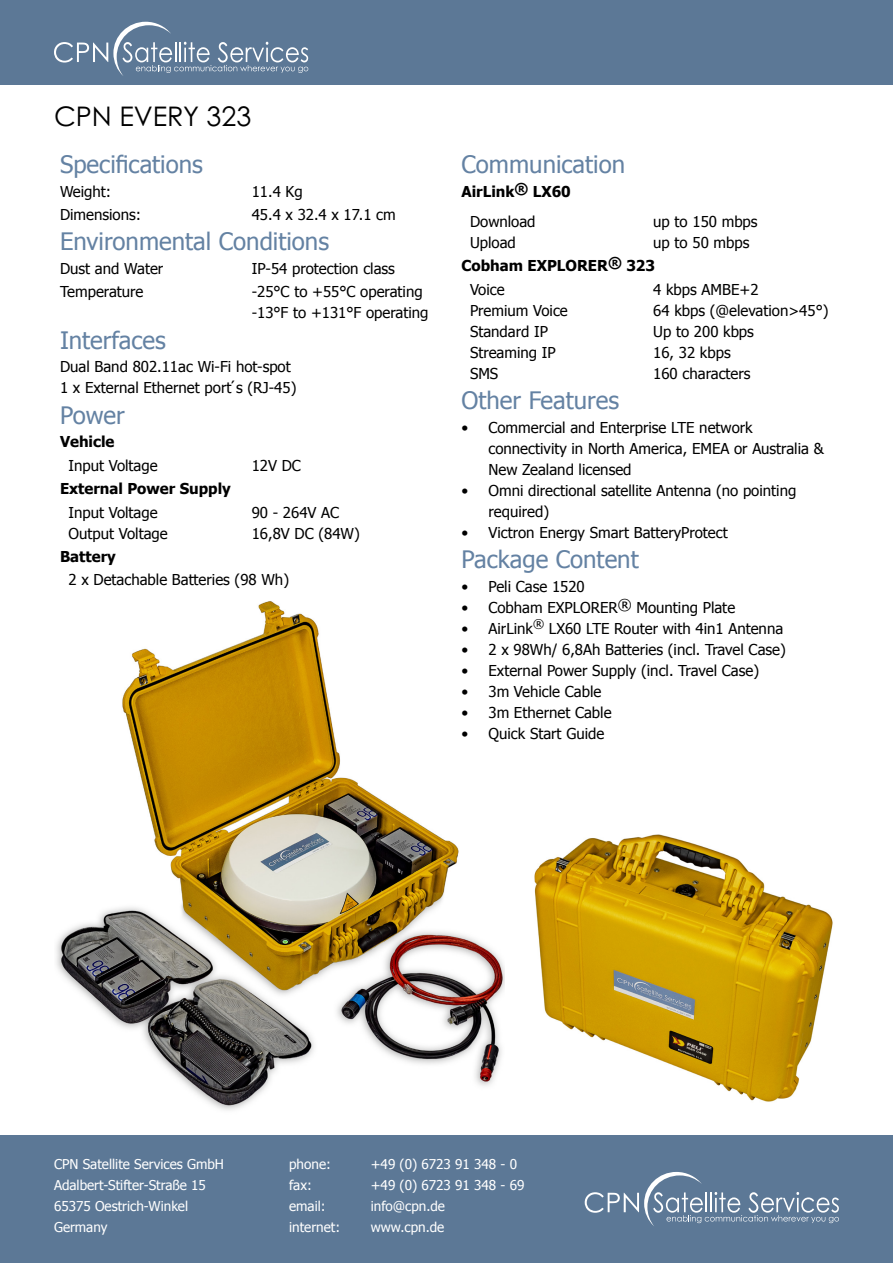
<style>
.page{position:relative;width:893px;height:1263px;background:#fff}
.page>*{position:absolute;margin:0;border:0;box-sizing:border-box;transform-origin:0 0}
.t1{font:27px "Century Gothic Pro";color:#000}
.t2{font:24px "Tahoma";color:#6482a3}
.t3{font:15px/21px "Tahoma";color:#000}
.t4{font:700 15px "Tahoma";color:#000}
.t5{font:13.5px/21px "Tahoma";color:#fff}
</style>
<div class="page">
<div style="left:0;top:0;width:893px;height:85px;background:#5c7896"></div>
<div style="left:0;top:1135px;width:893px;height:128px;background:#5c7896"></div>
<svg style="left:54px;top:22px;width:254px;height:54px"></svg>
<svg style="left:585px;top:1172px;width:254px;height:54px"></svg>
<img style="left:534px;top:834px;width:299px;height:268px">
<img style="left:56px;top:601px;width:449px;height:509px">
<h1 class="t1" style="left:54px;top:100px;width:199px">CPN EVERY 323</h1>
<h2 class="t2" style="left:60px;top:148px;width:144px">Specifications</h2>
<p class="t3" style="left:60px;top:180px;width:53px">Weight:</p>
<p class="t3" style="left:252px;top:180px;width:52px">11.4 Kg</p>
<p class="t3" style="left:60px;top:203px;width:83px">Dimensions:</p>
<p class="t3" style="left:252px;top:203px;width:146px">45.4 x 32.4 x 17.1 cm</p>
<h2 class="t2" style="left:60px;top:226px;width:271px">Environmental Conditions</h2>
<p class="t3" style="left:60px;top:257px;width:105px">Dust and Water</p>
<p class="t3" style="left:252px;top:257px;width:145px">IP-54 protection class</p>
<p class="t3" style="left:60px;top:281px;width:85px">Temperature</p>
<p class="t3" style="left:252px;top:281px;width:178px">-25°C to +55°C operating -13°F to +131°F operating</p>
<h2 class="t2" style="left:60px;top:324px;width:107px">Interfaces</h2>
<p class="t3" style="left:60px;top:356px;width:238px">Dual Band 802.11ac Wi-Fi hot-spot<br>1 x External Ethernet port ́s (RJ-45)</p>
<h2 class="t2" style="left:60px;top:399px;width:66px">Power</h2>
<p class="t4" style="left:60px;top:431px;width:56px">Vehicle</p>
<p class="t3" style="left:69px;top:454px;width:91px">Input Voltage</p>
<p class="t3" style="left:252px;top:454px;width:51px">12V DC</p>
<p class="t4" style="left:60px;top:478px;width:172px">External Power Supply</p>
<p class="t3" style="left:69px;top:501px;width:101px">Input Voltage<br>Output Voltage</p>
<p class="t3" style="left:252px;top:501px;width:110px">90 - 264V AC<br>16,8V DC (84W)</p>
<p class="t4" style="left:60px;top:546px;width:57px">Battery</p>
<p class="t3" style="left:69px;top:569px;width:222px">2 x Detachable Batteries (98 Wh)</p>
<h2 class="t2" style="left:461px;top:148px;width:165px">Communication</h2>
<p class="t4" style="left:461px;top:181px;width:111px">AirLink® LX60</p>
<p class="t3" style="left:470px;top:210px;width:67px">Download<br>Upload</p>
<p class="t3" style="left:653px;top:210px;width:106px">up to 150 mbps up to 50 mbps</p>
<p class="t4" style="left:461px;top:255px;width:195px">Cobham EXPLORER® 323</p>
<p class="t3" style="left:470px;top:278px;width:99px">Voice<br>Premium Voice<br>Standard IP<br>Streaming IP<br>SMS</p>
<p class="t3" style="left:653px;top:278px;width:177px">4 kbps AMBE+2<br>64 kbps (@elevation&gt;45°)<br>Up to 200 kbps<br>16, 32 kbps<br>160 characters</p>
<h2 class="t2" style="left:461px;top:384px;width:159px">Other Features</h2>
<p class="t3" style="left:488px;top:416px;width:337px;text-indent:-27px">• Commercial and Enterprise LTE network connectivity in North America, EMEA or Australia &amp;<br>New Zealand licensed</p>
<p class="t3" style="left:488px;top:479px;width:309px;text-indent:-27px">• Omni directional satellite Antenna (no pointing required)</p>
<p class="t3" style="left:461px;top:521px;width:268px">• Victron Energy Smart BatteryProtect</p>
<h2 class="t2" style="left:461px;top:543px;width:179px">Package Content</h2>
<p class="t3" style="left:461px;top:575px;width:125px">• Peli Case 1520</p>
<p class="t3" style="left:461px;top:596px;width:275px">• Cobham EXPLORER® Mounting Plate</p>
<p class="t3" style="left:461px;top:617px;width:323px">• AirLink<sup>®</sup> LX60 LTE Router with 4in1 Antenna</p>
<p class="t3" style="left:461px;top:638px;width:326px">• 2 x 98Wh/ 6,8Ah Batteries (incl. Travel Case)</p>
<p class="t3" style="left:461px;top:659px;width:299px">• External Power Supply (incl. Travel Case)</p>
<p class="t3" style="left:461px;top:680px;width:141px">• 3m Vehicle Cable</p>
<p class="t3" style="left:461px;top:701px;width:152px">• 3m Ethernet Cable</p>
<p class="t3" style="left:461px;top:722px;width:144px">• Quick Start Guide</p>
<p class="t5" style="left:54px;top:1153px;width:171px">CPN Satellite Services GmbH<br>Adalbert-Stifter-Straße 15<br>65375 Oestrich-Winkel<br>Germany</p>
<p class="t5" style="left:289px;top:1153px;width:53px">phone: fax: email: internet:</p>
<p class="t5" style="left:371px;top:1153px;width:155px">+49 (0) 6723 91 348 - 0 +49 (0) 6723 91 348 - 69 info@cpn.de<br>www.cpn.de</p>
</div>
